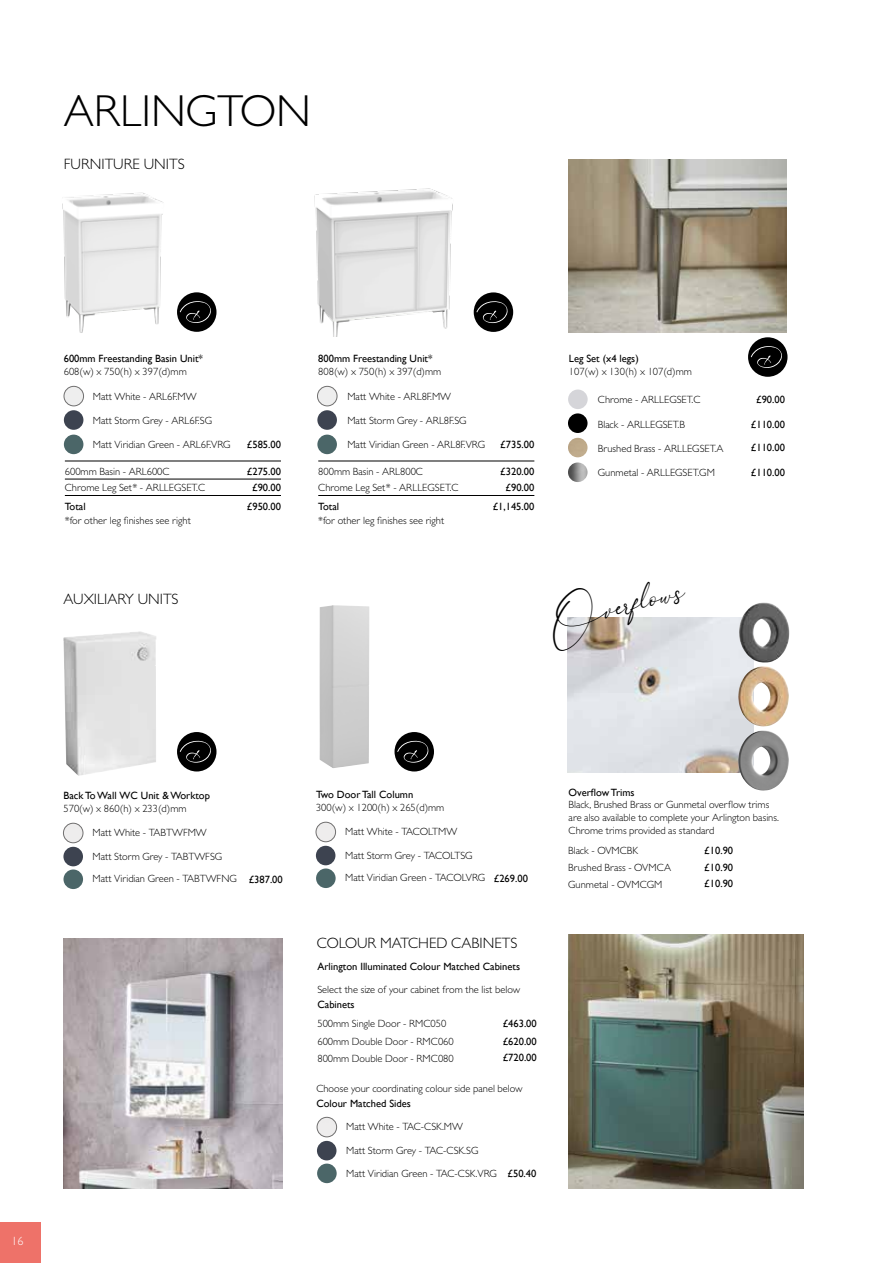
<style>
.page{position:relative;width:893px;height:1263px;background:#fff}
.page>*{position:absolute;margin:0;border:0;box-sizing:border-box;transform-origin:0 0}
.t1{font:300 45px "Gill Sans MT Pro";color:#000}
.t2{font:27px "Anthoni Signature";color:#000}
.t3{font:300 15px "Gill Sans MT Pro";color:#000}
.t4{font:13.5px "Gill Sans";color:#fff}
.t5{font:300 12px "Gill Sans MT Pro";color:#fff}
.t6{font:300 10.5px/22.6px "Gill Sans MT Pro";color:#000}
.t7{font:10.5px/17px "Gill Sans";color:#000}
</style>
<div class="page">
<img style="left:62px;top:192px;width:140px;height:141px">
<img style="left:568px;top:159px;width:219px;height:174px">
<img style="left:568px;top:935px;width:235px;height:253px">
<div style="left:748px;top:337px;width:39px;height:40px;background:#000;border-radius:50%"></div>
<svg style="left:751px;top:346px;width:31px;height:22px"></svg>
<div style="left:474px;top:292px;width:39px;height:40px;background:#000;border-radius:50%"></div>
<svg style="left:476px;top:301px;width:32px;height:22px"></svg>
<div style="left:177px;top:292px;width:39px;height:40px;background:#000;border-radius:50%"></div>
<svg style="left:180px;top:301px;width:31px;height:22px"></svg>
<div style="left:177px;top:732px;width:39px;height:39px;background:#000;border-radius:50%"></div>
<svg style="left:180px;top:741px;width:31px;height:22px"></svg>
<div style="left:395px;top:732px;width:39px;height:39px;background:#000;border-radius:50%"></div>
<svg style="left:397px;top:741px;width:32px;height:22px"></svg>
<div style="left:64px;top:410px;width:19px;height:20px;background:#3d4350;border-radius:50%"></div>
<div style="left:64px;top:435px;width:19px;height:19px;background:#4b6668;border-radius:50%"></div>
<div style="left:317px;top:410px;width:20px;height:20px;background:#3d4350;border-radius:50%"></div>
<div style="left:568px;top:413px;width:19px;height:20px;background:#000;border-radius:50%"></div>
<div style="left:317px;top:435px;width:20px;height:19px;background:#4b6668;border-radius:50%"></div>
<img style="left:568px;top:438px;width:19px;height:19px;border-radius:10px">
<img style="left:568px;top:462px;width:19px;height:20px;border-radius:10px">
<div style="left:0;top:1222px;width:40px;height:41px;background:#ee7269"></div>
<div style="left:64px;top:386px;width:20px;height:20px;background:#eee;border-radius:50%"></div>
<div style="left:64px;top:386px;width:20px;height:20px;border:1px solid #706f6f;border-radius:50%"></div>
<div style="left:317px;top:386px;width:20px;height:20px;background:#eee;border-radius:50%"></div>
<div style="left:317px;top:386px;width:20px;height:20px;border:1px solid #706f6f;border-radius:50%"></div>
<div style="left:568px;top:389px;width:20px;height:20px;background:#d5d5d9;border-radius:50%"></div>
<hr style="left:318px;top:461px;width:216px;height:1px;background:#000">
<hr style="left:65px;top:461px;width:216px;height:1px;background:#000">
<hr style="left:65px;top:479px;width:216px;height:1px;background:#000">
<hr style="left:65px;top:495px;width:216px;height:1px;background:#000">
<hr style="left:318px;top:495px;width:216px;height:1px;background:#000">
<img style="left:63px;top:823px;width:20px;height:20px;border-radius:10px">
<div style="left:63px;top:823px;width:20px;height:20px;border:1px solid #706f6f;border-radius:50%"></div>
<div style="left:63px;top:869px;width:20px;height:20px;background:#4b6668;border-radius:50%"></div>
<img style="left:316px;top:822px;width:20px;height:20px;border-radius:10px">
<div style="left:316px;top:822px;width:20px;height:20px;border:1px solid #706f6f;border-radius:50%"></div>
<div style="left:316px;top:868px;width:20px;height:20px;background:#4b6668;border-radius:50%"></div>
<div style="left:63px;top:847px;width:20px;height:19px;background:#3d4350;border-radius:50%"></div>
<div style="left:316px;top:846px;width:19px;height:19px;background:#3d4350;border-radius:50%"></div>
<img style="left:319px;top:605px;width:50px;height:163px">
<img style="left:314px;top:188px;width:139px;height:149px">
<img style="left:63px;top:631px;width:93px;height:145px">
<img style="left:317px;top:1117px;width:20px;height:20px;border-radius:10px">
<div style="left:317px;top:1117px;width:20px;height:20px;border:1px solid #706f6f;border-radius:50%"></div>
<div style="left:317px;top:1163px;width:20px;height:20px;background:#4b6668;border-radius:50%"></div>
<div style="left:317px;top:1141px;width:19px;height:19px;background:#3d4350;border-radius:50%"></div>
<img style="left:64px;top:938px;width:218px;height:250px">
<img style="left:567px;top:618px;width:187px;height:154px">
<img style="left:739px;top:602px;width:50px;height:61px">
<img style="left:738px;top:666px;width:51px;height:60px">
<img style="left:738px;top:730px;width:51px;height:61px">
<h1 class="t1" style="left:64px;top:84px;width:249px">ARLINGTON</h1>
<h3 class="t3" style="left:64px;top:155px;width:122px">FURNITURE UNITS</h3>
<p class="t7" style="left:64px;top:350px;width:141px">600mm Freestanding Basin Unit*</p>
<p class="t6" style="left:64px;top:359px;width:125px">608(w) x 750(h) x 397(d)mm</p>
<p class="t6" style="left:93px;top:385px;width:105px">Matt White - ARL6F.MW</p>
<p class="t7" style="left:318px;top:350px;width:116px">800mm Freestanding Unit*</p>
<p class="t6" style="left:318px;top:359px;width:125px">808(w) x 750(h) x 397(d)mm</p>
<p class="t6" style="left:347px;top:385px;width:105px">Matt White - ARL8F.MW</p>
<p class="t7" style="left:569px;top:350px;width:71px">Leg Set (x4 legs)</p>
<p class="t6" style="left:569px;top:359px;width:125px">107(w) x 130(h) x 107(d)mm</p>
<p class="t6" style="left:598px;top:388px;width:104px">Chrome - ARLLEGSET.C</p>
<p class="t6" style="left:347px;top:409px;width:121px">Matt Storm Grey - ARL8F.SG</p>
<p class="t6" style="left:598px;top:412px;width:89px">Black - ARLLEGSET.B</p>
<p class="t6" style="left:347px;top:433px;width:139px">Matt Viridian Green - ARL8F.VRG</p>
<p class="t6" style="left:598px;top:437px;width:127px">Brushed Brass - ARLLEGSET.A</p>
<p class="t6" style="left:598px;top:461px;width:118px">Gunmetal - ARLLEGSET.GM</p>
<p class="t6" style="left:93px;top:409px;width:121px">Matt Storm Grey - ARL6F.SG</p>
<p class="t6" style="left:93px;top:433px;width:139px">Matt Viridian Green - ARL6F.VRG</p>
<p class="t6" style="left:65px;top:459px;width:106px">600mm Basin - ARL600C</p>
<p class="t6" style="left:318px;top:459px;width:106px">800mm Basin - ARL800C</p>
<p class="t6" style="left:65px;top:476px;width:142px">Chrome Leg Set* - ARLLEGSET.C</p>
<p class="t6" style="left:318px;top:476px;width:142px">Chrome Leg Set* - ARLLEGSET.C</p>
<p class="t7" style="left:65px;top:498px;width:22px">Total</p>
<p class="t7" style="left:318px;top:498px;width:22px">Total</p>
<p class="t7" style="left:247px;top:436px;width:36px">£585.00</p>
<p class="t7" style="left:500px;top:436px;width:36px">£735.00</p>
<p class="t7" style="left:247px;top:463px;width:36px">£275.00</p>
<p class="t7" style="left:500px;top:463px;width:36px">£320.00</p>
<p class="t7" style="left:252px;top:479px;width:30px">£90.00</p>
<p class="t7" style="left:505px;top:479px;width:30px">£90.00</p>
<p class="t7" style="left:247px;top:498px;width:36px">£950.00</p>
<p class="t7" style="left:493px;top:498px;width:43px">£1,145.00</p>
<p class="t6" style="left:65px;top:509px;width:128px">*for other leg finishes see right</p>
<p class="t6" style="left:318px;top:509px;width:128px">*for other leg finishes see right</p>
<h3 class="t3" style="left:63px;top:590px;width:117px">AUXILIARY UNITS</h3>
<h2 class="t2" style="left:544px;top:602px;width:140px;rotate:-14deg">Overflows</h2>
<p class="t7" style="left:756px;top:391px;width:30px">£90.00</p>
<p class="t7" style="left:751px;top:416px;width:36px">£110.00</p>
<p class="t7" style="left:751px;top:439px;width:36px">£110.00</p>
<p class="t7" style="left:751px;top:464px;width:36px">£110.00</p>
<p class="t5" style="left:11px;top:1234px;width:13px">16</p>
<p class="t4" style="left:13px;top:1234px;width:15px">16</p>
<p class="t7" style="left:63px;top:787px;width:148px">Back To Wall WC Unit &amp; Worktop</p>
<p class="t6" style="left:63px;top:797px;width:125px">570(w) x 860(h) x 233(d)mm</p>
<p class="t6" style="left:93px;top:821px;width:116px">Matt White - TABTWFMW</p>
<p class="t6" style="left:93px;top:845px;width:146px">Matt Storm Grey - TABTWFSG<br>Matt Viridian Green - TABTWFNG</p>
<p class="t7" style="left:316px;top:786px;width:99px">Two Door Tall Column</p>
<p class="t6" style="left:316px;top:796px;width:130px">300(w) x 1200(h) x 265(d)mm</p>
<p class="t6" style="left:345px;top:820px;width:114px">Matt White - TACOLTMW</p>
<p class="t6" style="left:345px;top:844px;width:141px">Matt Storm Grey - TACOLTSG<br>Matt Viridian Green - TACOLVRG</p>
<p class="t7" style="left:249px;top:871px;width:36px">£387.00</p>
<p class="t7" style="left:494px;top:870px;width:36px">£269.00</p>
<h3 class="t3" style="left:317px;top:934px;width:202px">COLOUR MATCHED CABINETS</h3>
<p class="t7" style="left:317px;top:958px;width:204px">Arlington Illuminated Colour Matched Cabinets</p>
<p class="t7" style="left:317px;top:996px;width:39px">Cabinets</p>
<p class="t6" style="left:317px;top:978px;width:204px">Select the size of your cabinet from the list below</p>
<p class="t6" style="left:317px;top:1015px;width:138px;line-height:17.2px">500mm Single Door - RMC050<br>600mm Double Door - RMC060<br>800mm Double Door - RMC080</p>
<p class="t7" style="left:503px;top:1015px;width:36px">£463.00</p>
<p class="t7" style="left:503px;top:1049px;width:36px">£720.00</p>
<p class="t7" style="left:503px;top:1033px;width:36px">£620.00</p>
<p class="t6" style="left:316px;top:1077px;width:208px">Choose your coordinating colour side panel below</p>
<p class="t7" style="left:316px;top:1095px;width:96px">Colour Matched Sides</p>
<p class="t6" style="left:346px;top:1115px;width:118px">Matt White - TAC-CSK.MW</p>
<p class="t6" style="left:346px;top:1139px;width:152px">Matt Storm Grey - TAC-CSK.SG<br>Matt Viridian Green - TAC-CSK.VRG</p>
<p class="t7" style="left:507px;top:1165px;width:30px">£50.40</p>
<p class="t7" style="left:569px;top:784px;width:67px">Overflow Trims</p>
<p class="t6" style="left:569px;top:798px;width:212px;line-height:12.6px">Black, Brushed Brass or Gunmetal overflow trims are also available to complete your Arlington basins.<br>Chrome trims provided as standard</p>
<p class="t6" style="left:568px;top:842px;width:104px;line-height:16.8px">Black - OVMCBK<br>Brushed Brass - OVMCA<br>Gunmetal - OVMCGM</p>
<p class="t7" style="left:704px;top:842px;width:30px">£10.90 £10.90</p>
<p class="t7" style="left:704px;top:875px;width:30px">£10.90</p>
</div>
